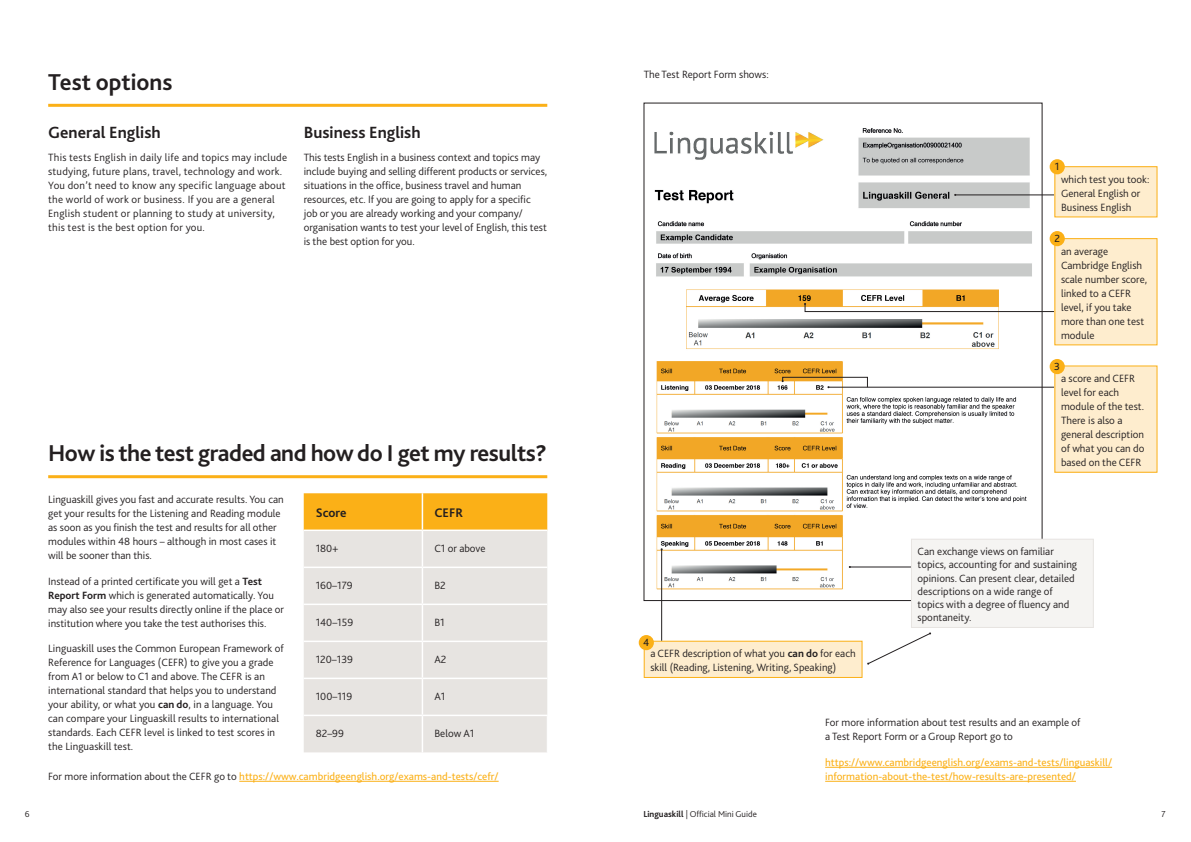
<style>
.page{position:relative;width:1191px;height:842px;background:#fff}
.page>*{position:absolute;margin:0;border:0;box-sizing:border-box;transform-origin:0 0}
.t1{font:700 24px "Bliss 2";letter-spacing:-.02em;color:#231f20}
.t2{font:700 24px "Bliss 2";color:#231f20}
.t3{font:700 17px "Bliss 2";color:#231f20}
.t4{font:700 13px "Bliss 2";color:#231f20}
.t5{font:300 11px/14px "Bliss 2";color:#231f20}
.t6{font:300 11px/14px "Bliss 2";letter-spacing:.02em;color:#231f20}
.t7{font:11px/14px "Bliss 2";color:#fbb017}
.t8{font:10.9px "Bliss 2";color:#231f20}
.t9{font:300 9px "Bliss 2";color:#231f20}
.s1{font-weight:700}
.s2{font-weight:300;color:#231f20}
</style>
<div class="page">
<hr style="left:48px;top:104px;width:499px;height:3px;background:#fbb017">
<hr style="left:239px;top:781px;width:259px;height:1px;background:#fbb017">
<hr style="left:825px;top:767px;width:287px;height:1px;background:#fbb017">
<hr style="left:825px;top:781px;width:251px;height:1px;background:#fbb017">
<img style="left:654px;top:128px;width:386px;height:464px">
<div style="left:644px;top:641px;width:218px;height:36px;background:#feedce"></div>
<div style="left:643px;top:641px;width:219px;height:37px;border:1px solid #fbb017"></div>
<div style="left:845px;top:544px;width:174px;height:43px;background:#fff"></div>
<hr style="left:955px;top:195px;width:105px;height:1px;background:#231f20">
<svg style="left:804px;top:303px;width:250px;height:9px"></svg>
<hr style="left:661px;top:549px;width:1px;height:92px;background:#231f20">
<div style="left:1055px;top:167px;width:102px;height:50px;background:#feedce"></div>
<div style="left:1054px;top:166px;width:103px;height:51px;border:1px solid #fbb017"></div>
<div style="left:1055px;top:239px;width:102px;height:106px;background:#feedce"></div>
<hr style="left:850px;top:567px;width:73px;height:1px;background:#231f20">
<div style="left:911px;top:539px;width:182px;height:88px;background:#f5f4f2"></div>
<div style="left:911px;top:539px;width:182px;height:89px;border:1px solid #e7e4e1"></div>
<hr style="left:828px;top:387px;width:231px;height:1px;background:#231f20">
<svg style="left:781px;top:377px;width:87px;height:11px"></svg>
<svg style="left:867px;top:632px;width:64px;height:33px"></svg>
<div style="left:1055px;top:366px;width:102px;height:106px;background:#feedce"></div>
<div style="left:1049px;top:159px;width:15px;height:15px;background:#fbb017;border-radius:50%"></div>
<div style="left:1049px;top:231px;width:15px;height:15px;background:#fbb017;border-radius:50%"></div>
<div style="left:1049px;top:359px;width:15px;height:15px;background:#fbb017;border-radius:50%"></div>
<div style="left:639px;top:635px;width:15px;height:15px;background:#fbb017;border-radius:50%"></div>
<hr style="left:48px;top:475px;width:499px;height:3px;background:#fbb017">
<div style="left:304px;top:493px;width:243px;height:36px;background:#fbb017"></div>
<div style="left:304px;top:531px;width:243px;height:221px;background:#e7e4e1"></div>
<hr style="left:422px;top:493px;width:1px;height:36px;background:#fff">
<hr style="left:422px;top:531px;width:1px;height:36px;background:#fff">
<hr style="left:304px;top:567px;width:118px;height:1px;background:#fff">
<hr style="left:422px;top:567px;width:125px;height:1px;background:#fff">
<hr style="left:422px;top:568px;width:1px;height:36px;background:#fff">
<hr style="left:304px;top:604px;width:118px;height:1px;background:#fff">
<hr style="left:422px;top:604px;width:125px;height:1px;background:#fff">
<hr style="left:422px;top:605px;width:1px;height:36px;background:#fff">
<hr style="left:304px;top:641px;width:118px;height:1px;background:#fff">
<hr style="left:422px;top:641px;width:125px;height:1px;background:#fff">
<hr style="left:422px;top:642px;width:1px;height:36px;background:#fff">
<hr style="left:304px;top:678px;width:118px;height:1px;background:#fff">
<hr style="left:422px;top:678px;width:125px;height:1px;background:#fff">
<hr style="left:422px;top:679px;width:1px;height:36px;background:#fff">
<hr style="left:304px;top:715px;width:118px;height:1px;background:#fff">
<hr style="left:422px;top:715px;width:125px;height:1px;background:#fff">
<hr style="left:422px;top:716px;width:1px;height:36px;background:#fff">
<h1 class="t2" style="left:48px;top:67px;width:126px">Test options</h1>
<h2 class="t3" style="left:48px;top:122px;width:114px">General English</h2>
<p class="t6" style="left:48px;top:150px;width:240px">This tests English in daily life and topics may include studying, future plans, travel, technology and work.<br>You don’t need to know any specific language about the world of work or business. If you are a general English student or planning to study at university, this test is the best option for you.</p>
<h2 class="t3" style="left:304px;top:122px;width:118px">Business English</h2>
<p class="t5" style="left:304px;top:150px;width:245px">This tests English in a business context and topics may include buying and selling different products or services, situations in the office, business travel and human resources, etc. If you are going to apply for a specific<br>job or you are already working and your company/ organisation wants to test your level of English, this test is the best option for you.</p>
<h1 class="t1" style="left:48px;top:438px;width:500px">How is the test graded and how do I get my results?</h1>
<p class="t5" style="left:48px;top:492px;width:237px">Linguaskill gives you fast and accurate results. You can get your results for the Listening and Reading module as soon as you finish the test and results for all other modules within 48 hours – although in most cases it will be sooner than this.</p>
<p class="t5" style="left:48px;top:574px;width:237px">Instead of a printed certificate you will get a <span class="s1">Test Report Form</span> which is generated automatically. You may also see your results directly online if the place or institution where you take the test authorises this.</p>
<p class="t5" style="left:48px;top:641px;width:237px">Linguaskill uses the Common European Framework of Reference for Languages (CEFR) to give you a grade from A1 or below to C1 and above. The CEFR is an international standard that helps you to understand your ability, or what you <span class="s1">can do</span>, in a language. You can compare your Linguaskill results to international standards. Each CEFR level is linked to test scores in the Linguaskill test.</p>
<p class="t4" style="left:316px;top:505px;width:32px">Score</p>
<p class="t4" style="left:434px;top:505px;width:30px">CEFR</p>
<p class="t5" style="left:316px;top:541px;width:24px">180+</p>
<p class="t5" style="left:434px;top:541px;width:53px">C1 or above</p>
<p class="t5" style="left:316px;top:578px;width:38px">160–179</p>
<p class="t5" style="left:434px;top:578px;width:13px">B2</p>
<p class="t5" style="left:316px;top:615px;width:39px">140–159</p>
<p class="t5" style="left:434px;top:615px;width:12px">B1</p>
<p class="t5" style="left:316px;top:652px;width:39px">120–139</p>
<p class="t5" style="left:434px;top:652px;width:13px">A2</p>
<p class="t5" style="left:316px;top:689px;width:38px">100–119</p>
<p class="t5" style="left:434px;top:689px;width:12px">A1</p>
<p class="t5" style="left:316px;top:726px;width:30px">82–99</p>
<p class="t5" style="left:434px;top:726px;width:41px">Below A1</p>
<p class="t7" style="left:48px;top:769px;width:452px"><span class="s2">For more information about the CEFR go to</span> https://www.cambridgeenglish.org/exams-and-tests/cefr/</p>
<p class="t5" style="left:643px;top:67px;width:127px">The Test Report Form shows:</p>
<p class="t8" style="left:643px;top:636px;width:8px">4</p>
<p class="t5" style="left:650px;top:646px;width:207px">a CEFR description of what you <span class="s1">can do</span> for each skill (Reading, Listening, Writing, Speaking)</p>
<p class="t8" style="left:1054px;top:160px;width:6px">1</p>
<p class="t5" style="left:1061px;top:172px;width:90px">which test you took:<br>General English or<br>Business English</p>
<p class="t5" style="left:1061px;top:244px;width:88px">an average<br>Cambridge English scale number score, linked to a CEFR level, if you take more than one test module</p>
<p class="t8" style="left:1054px;top:232px;width:7px">2</p>
<p class="t8" style="left:1054px;top:360px;width:7px">3</p>
<p class="t5" style="left:1061px;top:371px;width:85px">a score and CEFR level for each module of the test.<br>There is also a general description of what you can do based on the CEFR</p>
<p class="t5" style="left:917px;top:545px;width:161px;line-height:13.2px">Can exchange views on familiar topics, accounting for and sustaining opinions. Can present clear, detailed descriptions on a wide range of topics with a degree of fluency and spontaneity.</p>
<p class="t5" style="left:825px;top:715px;width:257px">For more information about test results and an example of a Test Report Form or a Group Report go to</p>
<p class="t7" style="left:825px;top:755px;width:288px">https://www.cambridgeenglish.org/exams-and-tests/linguaskill/ information-about-the-test/how-results-are-presented/</p>
<p class="t9" style="left:25px;top:809px;width:6px">6</p>
<p class="t9" style="left:643px;top:809px;width:115px"><span class="s1">Linguaskill</span> | Official Mini Guide</p>
<p class="t9" style="left:1161px;top:809px;width:6px">7</p>
</div>
